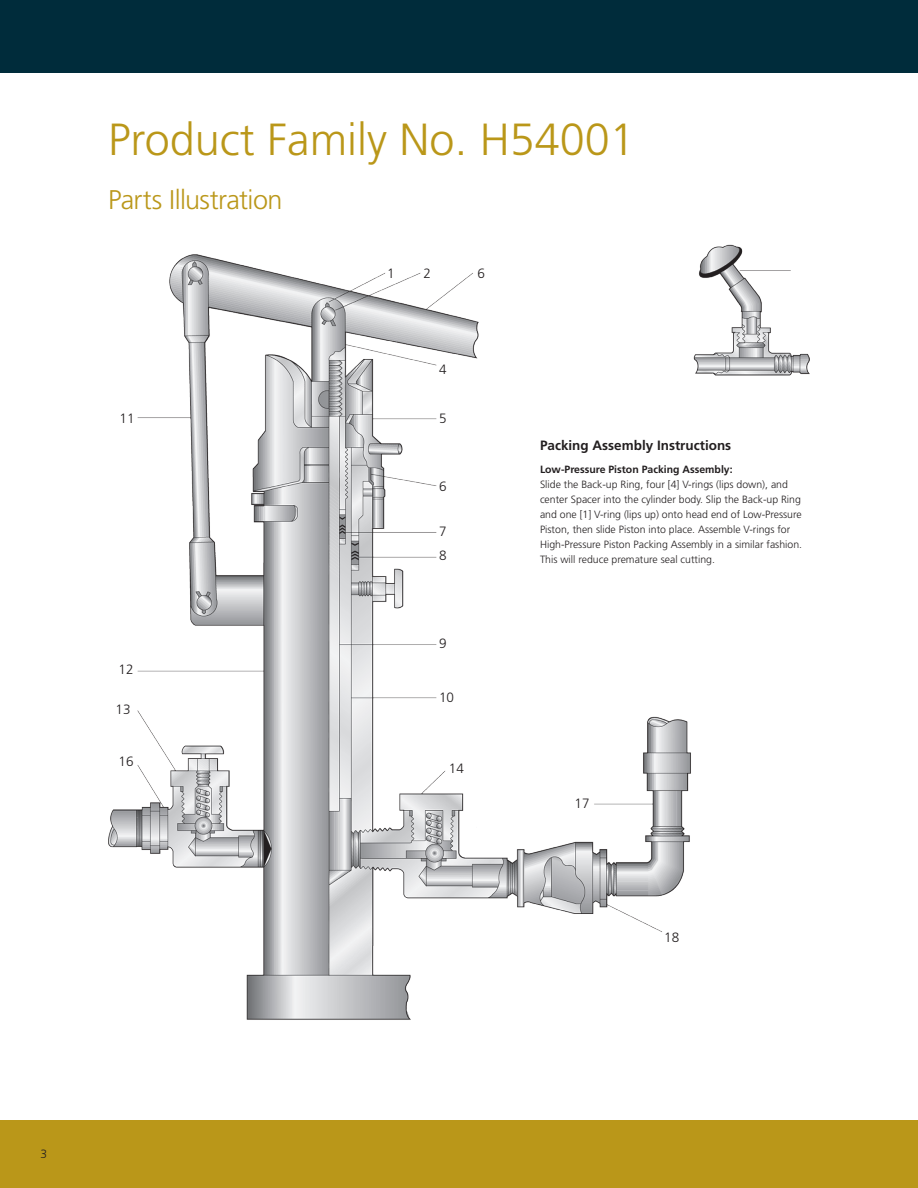
<style>
.page{position:relative;width:918px;height:1188px;background:#fff}
.page>*{position:absolute;margin:0;border:0;box-sizing:border-box;transform-origin:0 0}
.t1{font:300 45px "Frutiger LT Std";color:#ba9719}
.Intro_2_Subhead{font:300 27px "Frutiger LT Std";letter-spacing:-.02em;color:#ba9719}
.Text{font:700 13.5px "Frutiger LT Std";color:#231f20}
.Text-2{font:300 13.5px "Frutiger LT Std";color:#231f20}
.Page_Number_-_Left{font:300 12px "Frutiger LT Std";color:#231f20}
.Text-3{font:300 10.5px/15px "Frutiger LT Std";color:#231f20}
.Text-4{font:700 10.5px "Frutiger LT Std";color:#231f20}
</style>
<div class="page">
<div style="left:0;top:1120px;width:918px;height:68px;background:#ba9719"></div>
<div style="left:0;top:0;width:918px;height:73px;background:#002c3b"></div>
<img style="left:108px;top:244px;width:702px;height:776px">
<p class="t1" style="left:108px;top:114px;width:528px">Product Family No. H54001</p>
<p class="Intro_2_Subhead" style="left:108px;top:185px;width:176px">Parts Illustration</p>
<p class="Text-2" style="left:120px;top:410px;width:17px">11</p>
<p class="Text-2" style="left:118px;top:662px;width:17px">12</p>
<p class="Text-2" style="left:116px;top:701px;width:17px">13</p>
<p class="Text-2" style="left:118px;top:754px;width:17px">16</p>
<p class="Text-2" style="left:387px;top:266px;width:9px">1</p>
<p class="Text-2" style="left:423px;top:266px;width:9px">2</p>
<p class="Text-2" style="left:477px;top:266px;width:9px">6</p>
<p class="Text-2" style="left:439px;top:361px;width:9px">4</p>
<p class="Text-2" style="left:439px;top:410px;width:9px">5</p>
<p class="Text-2" style="left:439px;top:478px;width:9px">6</p>
<p class="Text-2" style="left:439px;top:523px;width:9px">7</p>
<p class="Text-2" style="left:439px;top:547px;width:9px">8</p>
<p class="Text-2" style="left:439px;top:636px;width:9px">9</p>
<p class="Text-2" style="left:439px;top:690px;width:17px">10</p>
<p class="Text-2" style="left:449px;top:761px;width:17px">14</p>
<p class="Text" style="left:540px;top:437px;width:193px">Packing Assembly Instructions</p>
<p class="Text-4" style="left:540px;top:463px;width:194px">Low-Pressure Piston Packing Assembly:</p>
<p class="Text-3" style="left:540px;top:477px;width:264px">Slide the Back-up Ring, four [4] V-rings (lips down), and center Spacer into the cylinder body. Slip the Back-up Ring and one [1] V-ring (lips up) onto head end of Low-Pressure Piston, then slide Piston into place. Assemble V-rings for High-Pressure Piston Packing Assembly in a similar fashion.<br>This will reduce premature seal cutting.</p>
<p class="Text-2" style="left:574px;top:796px;width:17px">17</p>
<p class="Text-2" style="left:664px;top:929px;width:17px">18</p>
<p class="Page_Number_-_Left" style="left:40px;top:1147px;width:8px">3</p>
</div>
